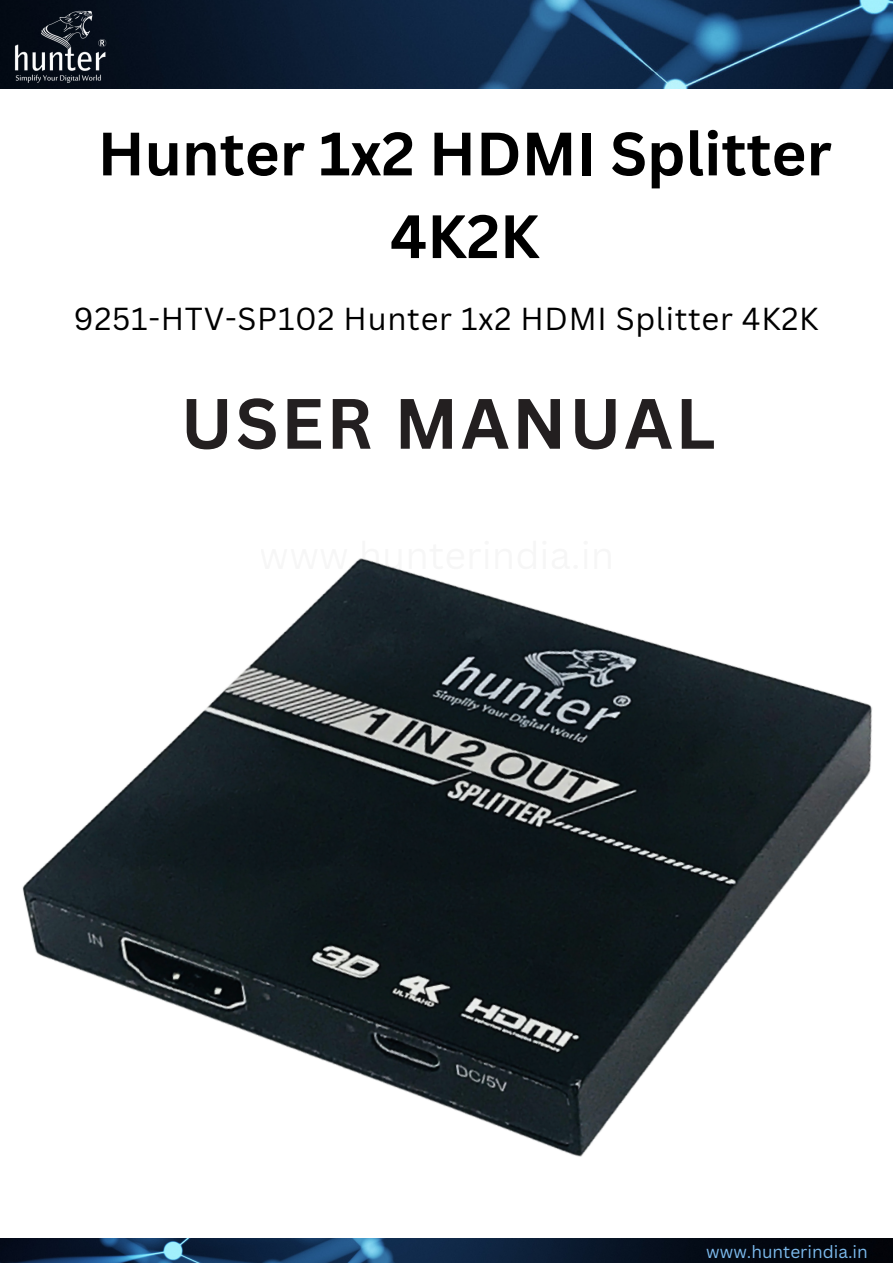
<style>
.page{position:relative;width:893px;height:1264px;background:#fff}
.page>*{position:absolute;margin:0;border:0;box-sizing:border-box;transform-origin:0 0}
.t1{font:700 69.6px "Canva Sans";letter-spacing:.04em;color:#231f20}
.t2{font:700 59.7px/82.7px "Canva Sans";color:#000;text-align:center}
.t3{font:30.9px "Canva Sans";letter-spacing:.025em;color:#000}
.t4{font:17.25px "Canva Sans";color:#7bb9ec}
</style>
<div class="page">
<img style="left:0;top:0;width:892px;height:88px">
<img style="left:12px;top:11px;width:96px;height:72px">
<img style="left:0;top:558px;width:892px;height:704px">
<p class="t2" style="left:98px;top:111px;width:735px">Hunter 1x2 HDMI Splitter<br>4K2K</p>
<p class="t3" style="left:74px;top:297px;width:746px">9251-HTV-SP102 Hunter 1x2 HDMI Splitter 4K2K</p>
<p class="t1" style="left:180px;top:374px;width:536px">USER MANUAL</p>
<p class="t4" style="left:706px;top:1239px;width:163px">www.hunterindia.in</p>
</div>
